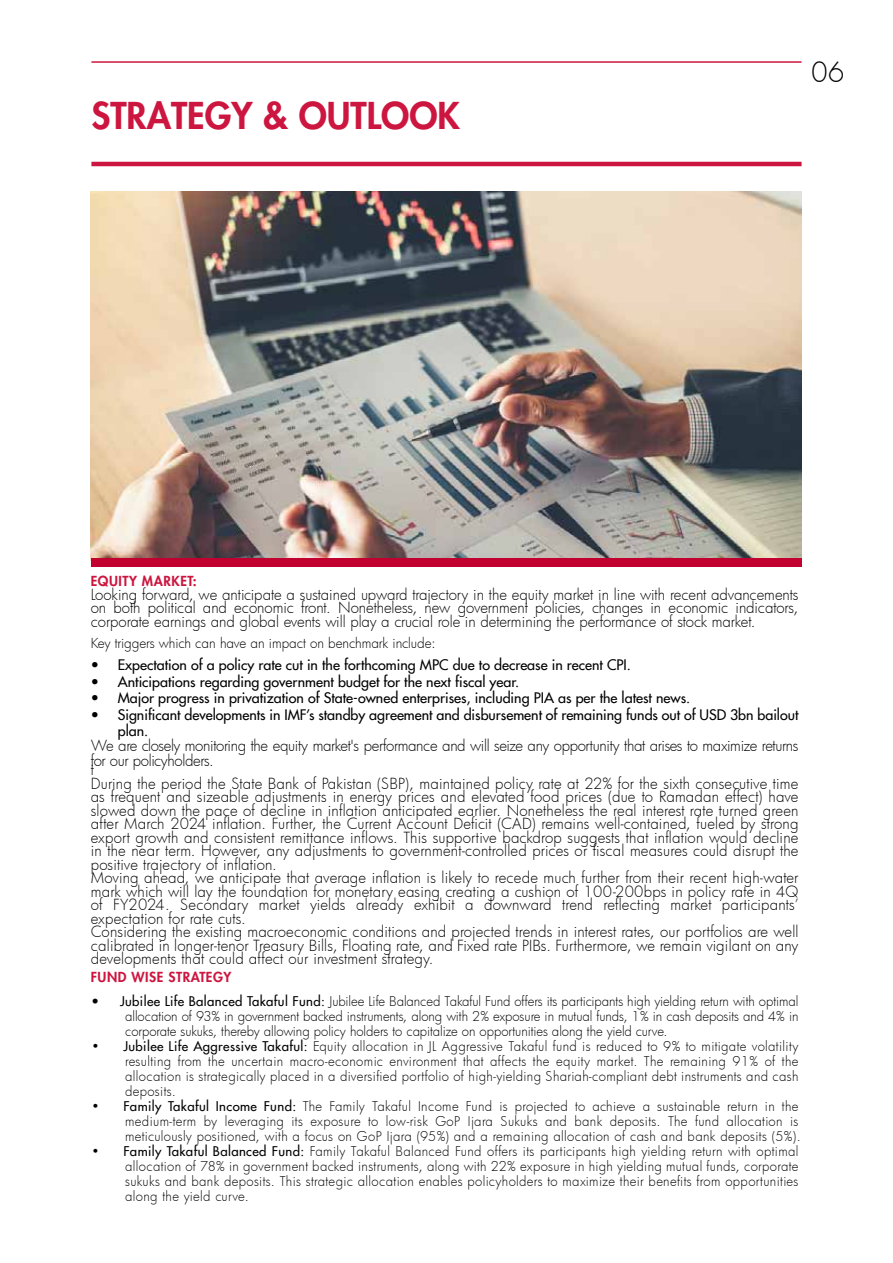
<style>
.page{position:relative;width:893px;height:1263px;background:#fff}
.page>*{position:absolute;margin:0;border:0;box-sizing:border-box;transform-origin:0 0}
.t1{font:800 36px "Futura";color:#cc163f}
.t2{font:300 27px "Futura";color:#000}
.t3{font:300 15px/13.5px "Futura";letter-spacing:.01em;color:#000;text-align:justify}
.t4{font:300 15px/15px "Futura";letter-spacing:-.025em;color:#000}
.t5{font:500 14.25px/16.5px "Futura";color:#000}
.t6{font:300 13.5px "Futura";letter-spacing:-.005em;color:#000}
.t7{font:800 13.5px "Futura";letter-spacing:.04em;color:#cc163f}
.t8{font:300 13.2px/15px "Futura";letter-spacing:.025em;color:#000;text-align:justify}
.s1{font-weight:500}
</style>
<div class="page">
<img style="left:91px;top:192px;width:711px;height:366px">
<div style="left:91px;top:558px;width:711px;height:9px;background:#c10230"></div>
<hr style="left:91px;top:162px;width:711px;height:4px;background:#cc163f">
<hr style="left:91px;top:61px;width:711px;height:2px;background:#cc163f">
<h1 class="t1" style="left:91px;top:93px;width:370px">STRATEGY &amp; OUTLOOK</h1>
<h2 class="t2" style="left:811px;top:54px;width:35px">06</h2>
<p class="t7" style="left:91px;top:573px;width:107px">EQUITY MARKET:</p>
<p class="t3" style="left:91px;top:587px;width:709px">Looking forward, we anticipate a sustained upward trajectory in the equity market in line with recent advancements on both political and economic front. Nonetheless, new government policies, changes in economic indicators, corporate earnings and global events will play a crucial role in determining the performance of stock market.</p>
<p class="t6" style="left:91px;top:634px;width:346px">Key triggers which can have an impact on benchmark include:</p>
<p class="t5" style="left:91px;top:657px;width:542px">• Expectation of a policy rate cut in the forthcoming MPC due to decrease in recent CPI.</p>
<p class="t5" style="left:91px;top:673px;width:430px">• Anticipations regarding government budget for the next fiscal year.</p>
<p class="t5" style="left:91px;top:690px;width:601px">• Major progress in privatization of State-owned enterprises, including PIA as per the latest news.</p>
<p class="t5" style="left:118px;top:706px;width:682px;text-indent:-27px">• Significant developments in IMF’s standby agreement and disbursement of remaining funds out of USD 3bn bailout plan.</p>
<p class="t4" style="left:91px;top:738px;width:709px">We are closely monitoring the equity market's performance and will seize any opportunity that arises to maximize returns for our policyholders.</p>
<p class="t3" style="left:91px;top:763px;width:709px;text-align:left">t<br>During the period the State Bank of Pakistan (SBP), maintained policy rate at 22% for the sixth consecutive time as frequent and sizeable adjustments in energy prices and elevated food prices (due to Ramadan effect) have slowed down the pace of decline in inflation anticipated earlier. Nonetheless the real interest rate turned green after March 2024 inflation. Further, the Current Account Deficit (CAD) remains well-contained, fueled by strong export growth and consistent remittance inflows. This supportive backdrop suggests that inflation would decline in the near term. However, any adjustments to government-controlled prices or fiscal measures could disrupt the positive trajectory of inflation.<br>Moving ahead, we anticipate that average inflation is likely to recede much further from their recent high-water mark which will lay the foundation for monetary easing creating a cushion of 100-200bps in policy rate in 4Q of FY2024. Secondary market yields already exhibit a downward trend reflecting market participants’ expectation for rate cuts.<br>Considering the existing macroeconomic conditions and projected trends in interest rates, our portfolios are well calibrated in longer-tenor Treasury Bills, Floating rate, and Fixed rate PIBs. Furthermore, we remain vigilant on any developments that could affect our investment strategy.</p>
<p class="t7" style="left:91px;top:969px;width:142px">FUND WISE STRATEGY</p>
<p class="t8" style="left:125px;top:994px;width:675px;text-indent:-33px"><span class="s1">• Jubilee Life Balanced Takaful Fund:</span> Jubilee Life Balanced Takaful Fund offers its participants high yielding return with optimal allocation of 93% in government backed instruments, along with 2% exposure in mutual funds, 1% in cash deposits and 4% in corporate sukuks, thereby allowing policy holders to capitalize on opportunities along the yield curve.</p>
<p class="t8" style="left:125px;top:1039px;width:675px;text-indent:-33px">• <span class="s1">Jubilee Life Aggressive Takaful:</span> Equity allocation in JL Aggressive Takaful fund is reduced to 9% to mitigate volatility resulting from the uncertain macro-economic environment that affects the equity market. The remaining 91% of the allocation is strategically placed in a diversified portfolio of high-yielding Shariah-compliant debt instruments and cash deposits.</p>
<p class="t8" style="left:125px;top:1099px;width:677px;text-align:left;text-indent:-33px">• <span class="s1">Family Takaful Income Fund:</span> The Family Takaful Income Fund is projected to achieve a sustainable return in the medium-term by leveraging its exposure to low-risk GoP Ijara Sukuks and bank deposits. The fund allocation is meticulously positioned, with a focus on GoP Ijara (95%) and a remaining allocation of cash and bank deposits (5%).</p>
<p class="t8" style="left:125px;top:1144px;width:675px;text-indent:-33px">• <span class="s1">Family Takaful Balanced Fund:</span> Family Takaful Balanced Fund offers its participants high yielding return with optimal allocation of 78% in government backed instruments, along with 22% exposure in high yielding mutual funds, corporate sukuks and bank deposits. This strategic allocation enables policyholders to maximize their benefits from opportunities along the yield curve.</p>
</div>
